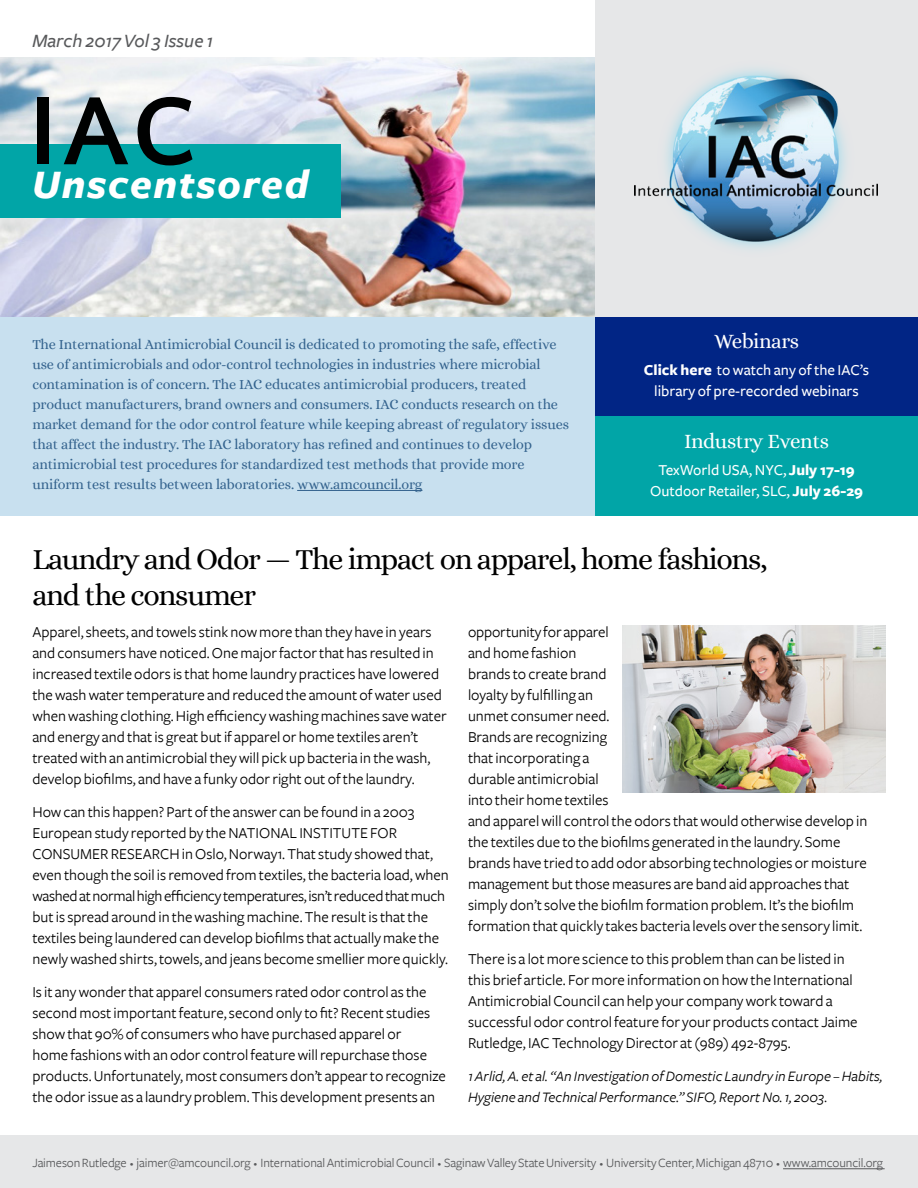
<style>
.page{position:relative;width:918px;height:1188px;background:#fff}
.page>*{position:absolute;margin:0;border:0;box-sizing:border-box;transform-origin:0 0}
.t1{font:italic 700 42px "Freight Sans";letter-spacing:.04em;color:#fff}
.t2{font:30px/36px "Alice";letter-spacing:-.04em;color:#000}
.t3{font:21px "Alice";letter-spacing:-.02em;color:#fff}
.t4{font:italic 500 19.5px "Freight Sans";color:#58595b}
.t5{font:15.75px/21px "Freight Sans";color:#000}
.t6{font:500 15.75px/21px "Freight Sans";color:#fff;text-align:center}
.t7{font:italic 15px/21px "Freight Sans";color:#000}
.t8{font:14.25px/20.1px "Alice";letter-spacing:-.01em;color:#34638e}
.t9{font:13.2px "Freight Sans";letter-spacing:-.01em;color:#58595b}
.s1{font-weight:700}
.s2{font-size:7.2px}
</style>
<div class="page">
<div style="left:0;top:1136px;width:918px;height:52px;background:#e6e7e8"></div>
<img style="left:0;top:58px;width:595px;height:259px">
<div style="left:595px;top:0;width:323px;height:317px;background:#e6e7e8"></div>
<div style="left:0;top:317px;width:595px;height:199px;background:#c8e0ef"></div>
<hr style="left:297px;top:490px;width:125px;height:1px;background:#34638e">
<hr style="left:783px;top:1169px;width:102px;height:1px;background:#58595b">
<div style="left:0;top:145px;width:340px;height:73px;background:#01a5a7"></div>
<div style="left:37px;top:97px;width:12px;height:67px;background:#000101"></div>
<svg style="left:64px;top:97px;width:64px;height:67px"></svg>
<svg style="left:138px;top:97px;width:55px;height:68px"></svg>
<div style="left:595px;top:317px;width:323px;height:100px;background:#012585"></div>
<div style="left:595px;top:417px;width:323px;height:99px;background:#01a5a7"></div>
<img style="left:622px;top:626px;width:264px;height:166px">
<img style="left:635px;top:68px;width:242px;height:181px">
<p class="t4" style="left:32px;top:30px;width:182px">March 2017 Vol 3 Issue 1</p>
<h1 class="t1" style="left:32px;top:162px;width:278px">Unscentsored</h1>
<p class="t8" style="left:32px;top:334px;width:538px">The International Antimicrobial Council is dedicated to promoting the safe, effective use of antimicrobials and odor-control technologies in industries where microbial contamination is of concern. The IAC educates antimicrobial producers, treated product manufacturers, brand owners and consumers. IAC conducts research on the market demand for the odor control feature while keeping abreast of regulatory issues that affect the industry. The IAC laboratory has refined and continues to develop antimicrobial test procedures for standardized test methods that provide more uniform test results between laboratories. www.amcouncil.org</p>
<h3 class="t3" style="left:714px;top:330px;width:87px">Webinars</h3>
<p class="t6" style="left:644px;top:360px;width:227px"><span class="s1">Click here</span> to watch any of the IAC’s library of pre-recorded webinars</p>
<h3 class="t3" style="left:684px;top:429px;width:147px">Industry Events</h3>
<p class="t6" style="left:650px;top:459px;width:215px">TexWorld USA, NYC, <span class="s1">July 17-19<br></span>Outdoor Retailer, SLC, <span class="s1">July 26-29</span></p>
<h2 class="t2" style="left:32px;top:542px;width:737px">Laundry and Odor — The impact on apparel, home fashions, and the consumer</h2>
<p class="t5" style="left:32px;top:622px;width:416px">Apparel, sheets, and towels stink now more than they have in years and consumers have noticed. One major factor that has resulted in increased textile odors is that home laundry practices have lowered the wash water temperature and reduced the amount of water used when washing clothing. High efficiency washing machines save water and energy and that is great but if apparel or home textiles aren’t treated with an antimicrobial they will pick up bacteria in the wash, develop biofilms, and have a funky odor right out of the laundry.</p>
<p class="t5" style="left:32px;top:802px;width:418px">How can this happen? Part of the answer can be found in a 2003<br>European study reported by the NATIONAL INSTITUTE FOR CONSUMER RESEARCH in Oslo, Norway1. That study showed that, even though the soil is removed from textiles, the bacteria load, when washed at normal high efficiency temperatures, isn’t reduced that much but is spread around in the washing machine. The result is that the textiles being laundered can develop biofilms that actually make the newly washed shirts, towels, and jeans become smellier more quickly.</p>
<p class="t5" style="left:32px;top:982px;width:415px">Is it any wonder that apparel consumers rated odor control as the second most important feature, second only to fit? Recent studies show that 90% of consumers who have purchased apparel or<br>home fashions with an odor control feature will repurchase those products. Unfortunately, most consumers don’t appear to recognize the odor issue as a laundry problem. This development presents an</p>
<p class="t5" style="left:468px;top:622px;width:401px">opportunity for apparel<br>and home fashion<br>brands to create brand<br>loyalty by fulfilling an<br>unmet consumer need.<br>Brands are recognizing<br>that incorporating a<br>durable antimicrobial<br>into their home textiles<br>and apparel will control the odors that would otherwise develop in the textiles due to the biofilms generated in the laundry. Some brands have tried to add odor absorbing technologies or moisture management but those measures are band aid approaches that simply don’t solve the biofilm formation problem. It’s the biofilm formation that quickly takes bacteria levels over the sensory limit.</p>
<p class="t5" style="left:468px;top:949px;width:391px">There is a lot more science to this problem than can be listed in this brief article. For more information on how the International Antimicrobial Council can help your company work toward a successful odor control feature for your products contact Jaime Rutledge, IAC Technology Director at (989) 492-8795.</p>
<p class="t7" style="left:468px;top:1066px;width:416px">1 Arlid, A. et al. “An Investigation of Domestic Laundry in Europe – Habits,<br>Hygiene and Technical Performance.” SIFO, Report No. 1, 2003.</p>
<p class="t9" style="left:32px;top:1156px;width:852px">Jaimeson Rutledge <span class="s2">•</span> jaimer@amcouncil.org <span class="s2">•</span> International Antimicrobial Council <span class="s2">•</span> Saginaw Valley State University <span class="s2">•</span> University Center, Michigan 48710 <span class="s2">•</span> www.amcouncil.org</p>
</div>
